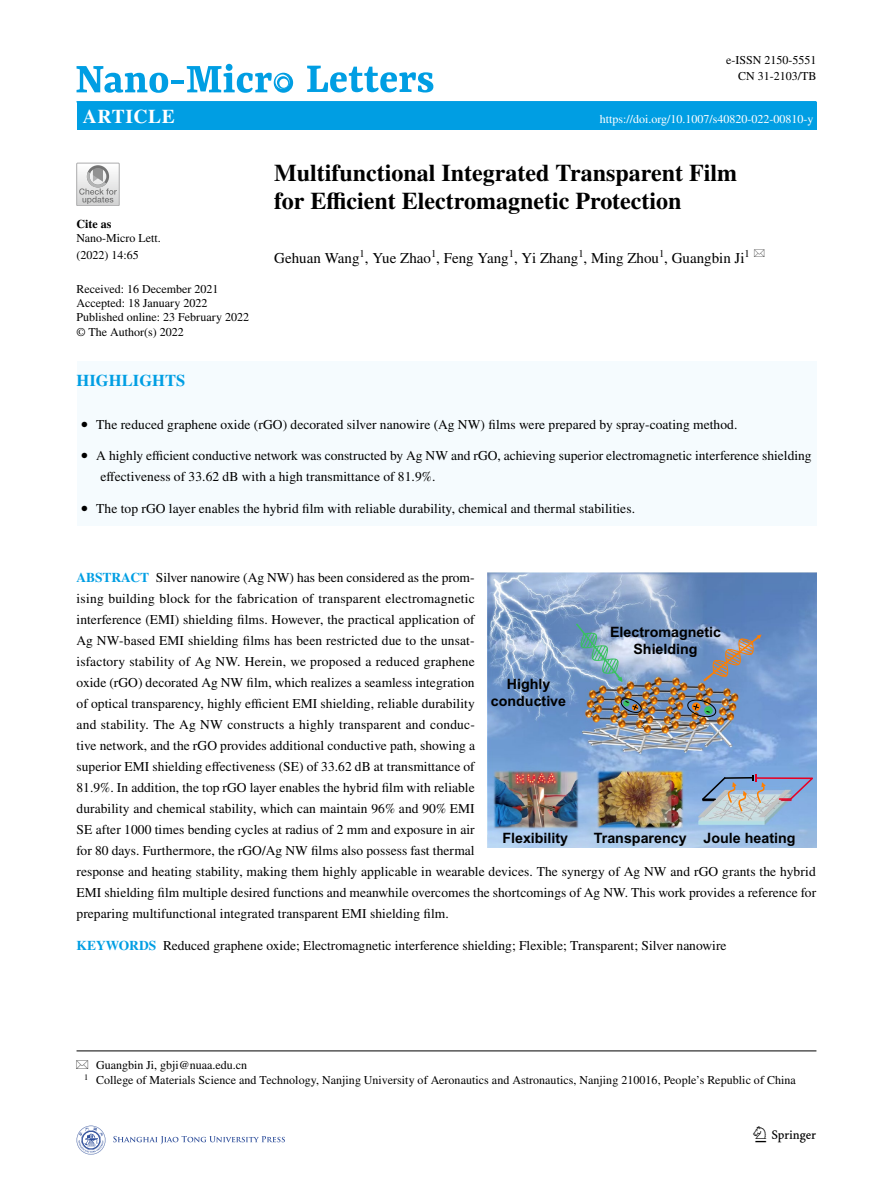
<style>
.page{position:relative;width:893px;height:1187px;background:#fff}
.page>*{position:absolute;margin:0;border:0;box-sizing:border-box;transform-origin:0 0}
.t1{font:700 24px/28.5px "STIX";color:#000}
.t2{font:22.5px "Springnew";color:#000}
.t3{font:700 19.5px "STIX";letter-spacing:.03em;color:#fff}
.t4{font:700 16.5px "STIX";letter-spacing:.005em;color:#009ee3}
.t5{font:15px "STIX";color:#000}
.t6{font:700 14.25px/17.1px "Arial";color:#000;text-align:center}
.t7{font:13.5px/21px "STIX";letter-spacing:.005em;color:#000}
.t8{font:12px/14.2px "STIX";color:#000}
.t9{font:12px "STIX";color:#fff}
.t10{font:700 12px "STIX";color:#000}
.s1{font-size:14.1px}
.s2{font-weight:700;color:#009ee3}
</style>
<div class="page">
<hr style="left:77px;top:101px;width:739px;height:1px;background:#009ee3">
<svg style="left:77px;top:66px;width:91px;height:27px"></svg>
<hr style="left:172px;top:80px;width:12px;height:4px;background:#009ee3">
<svg style="left:307px;top:66px;width:126px;height:26px"></svg>
<svg style="left:187px;top:66px;width:106px;height:27px"></svg>
<div style="left:226px;top:64px;width:7px;height:7px;background:#009ee3;border-radius:50%"></div>
<svg style="left:77px;top:1125px;width:29px;height:29px"></svg>
<svg style="left:113px;top:1135px;width:172px;height:9px"></svg>
<div style="left:77px;top:362px;width:739px;height:43px;background:#f5fbfe"></div>
<div style="left:77px;top:403px;width:739px;height:44px;background:#f5fbfe"></div>
<div style="left:77px;top:434px;width:739px;height:65px;background:#f5fbfe"></div>
<div style="left:77px;top:494px;width:739px;height:31px;background:#f5fbfe"></div>
<img style="left:488px;top:572px;width:328px;height:275px">
<svg style="left:703px;top:634px;width:59px;height:47px;background:#8c96ae"></svg>
<svg style="left:576px;top:623px;width:46px;height:58px;background:#82adbe"></svg>
<svg style="left:621px;top:698px;width:21px;height:15px"></svg>
<svg style="left:687px;top:699px;width:29px;height:18px"></svg>
<hr style="left:755px;top:777px;width:58px;height:2px;background:#e70023">
<svg style="left:779px;top:777px;width:34px;height:22px"></svg>
<svg style="left:702px;top:774px;width:64px;height:37px;background:#9cabc0"></svg>
<div style="left:77px;top:102px;width:739px;height:28px;background:#009ee3"></div>
<div style="left:77px;top:163px;width:42px;height:43px;border:1px solid #ababac"></div>
<svg style="left:77px;top:163px;width:42px;height:42px"></svg>
<hr style="left:77px;top:1050px;width:739px;height:1px;background:#000">
<h3 class="t3" style="left:83px;top:105px;width:93px">ARTICLE</h3>
<p class="t10" style="left:77px;top:217px;width:36px">Cite as</p>
<p class="t8" style="left:77px;top:231px;width:86px;line-height:16.2px">Nano-Micro Lett. (2022) 14:65</p>
<p class="t8" style="left:77px;top:282px;width:174px">Received: 16 December 2021<br>Accepted: 18 January 2022<br>Published online: 23 February 2022 © The Author(s) 2022</p>
<p class="t8" style="left:726px;top:53px;width:92px;line-height:15.5px;text-align:right">e-ISSN 2150-5551<br>CN 31-2103/TB</p>
<p class="t9" style="left:600px;top:111px;width:215px">https://doi.org/10.1007/s40820-022-00810-y</p>
<h1 class="t1" style="left:274px;top:158px;width:464px">Multifunctional Integrated Transparent Film for Efficient Electromagnetic Protection</h1>
<p class="t5" style="left:274px;top:248px;width:477px">Gehuan Wang<sup>1</sup>, Yue Zhao<sup>1</sup>, Feng Yang<sup>1</sup>, Yi Zhang<sup>1</sup>, Ming Zhou<sup>1</sup>, Guangbin Ji<sup>1</sup></p>
<p class="t4" style="left:77px;top:370px;width:110px">HIGHLIGHTS</p>
<p class="t7" style="left:81px;top:414px;width:658px"><span class="s1">•</span> The reduced graphene oxide (rGO) decorated silver nanowire (Ag NW) films were prepared by spray-coating method.</p>
<p class="t7" style="left:101px;top:446px;width:713px;text-indent:-20px"><span class="s1">•</span> A highly efficient conductive network was constructed by Ag NW and rGO, achieving superior electromagnetic interference shielding effectiveness of 33.62 dB with a high transmittance of 81.9%.</p>
<p class="t7" style="left:81px;top:498px;width:556px"><span class="s1">•</span> The top rGO layer enables the hybrid film with reliable durability, chemical and thermal stabilities.</p>
<p class="t7" style="left:77px;top:567px;width:741px"><span class="s2">ABSTRACT</span> Silver nanowire (Ag NW) has been considered as the prom-<br>ising building block for the fabrication of transparent electromagnetic<br>interference (EMI) shielding films. However, the practical application of<br>Ag NW-based EMI shielding films has been restricted due to the unsat-<br>isfactory stability of Ag NW. Herein, we proposed a reduced graphene<br>oxide (rGO) decorated Ag NW film, which realizes a seamless integration<br>of optical transparency, highly efficient EMI shielding, reliable durability<br>and stability. The Ag NW constructs a highly transparent and conduc-<br>tive network, and the rGO provides additional conductive path, showing a<br>superior EMI shielding effectiveness (SE) of 33.62 dB at transmittance of<br>81.9%. In addition, the top rGO layer enables the hybrid film with reliable<br>durability and chemical stability, which can maintain 96% and 90% EMI<br>SE after 1000 times bending cycles at radius of 2 mm and exposure in air<br>for 80 days. Furthermore, the rGO/Ag NW films also possess fast thermal<br>response and heating stability, making them highly applicable in wearable devices. The synergy of Ag NW and rGO grants the hybrid EMI shielding film multiple desired functions and meanwhile overcomes the shortcomings of Ag NW. This work provides a reference for preparing multifunctional integrated transparent EMI shielding film.</p>
<p class="t7" style="left:77px;top:935px;width:651px"><span class="s2">KEYWORDS</span> Reduced graphene oxide; Electromagnetic interference shielding; Flexible; Transparent; Silver nanowire</p>
<p class="t6" style="left:610px;top:623px;width:112px">Electromagnetic<br>Shielding</p>
<p class="t6" style="left:491px;top:675px;width:77px">Highly conductive</p>
<p class="t6" style="left:502px;top:829px;width:67px">Flexibility</p>
<p class="t6" style="left:594px;top:829px;width:203px">Transparency Joule heating</p>
<p class="t8" style="left:84px;top:1058px;width:713px;line-height:15px;text-indent:12px">Guangbin Ji, gbji@nuaa.edu.cn<br><sup>1</sup> College of Materials Science and Technology, Nanjing University of Aeronautics and Astronautics, Nanjing 210016, People’s Republic of China</p>
<h2 class="t2" style="left:755px;top:1125px;width:62px">1 3</h2>
</div>
